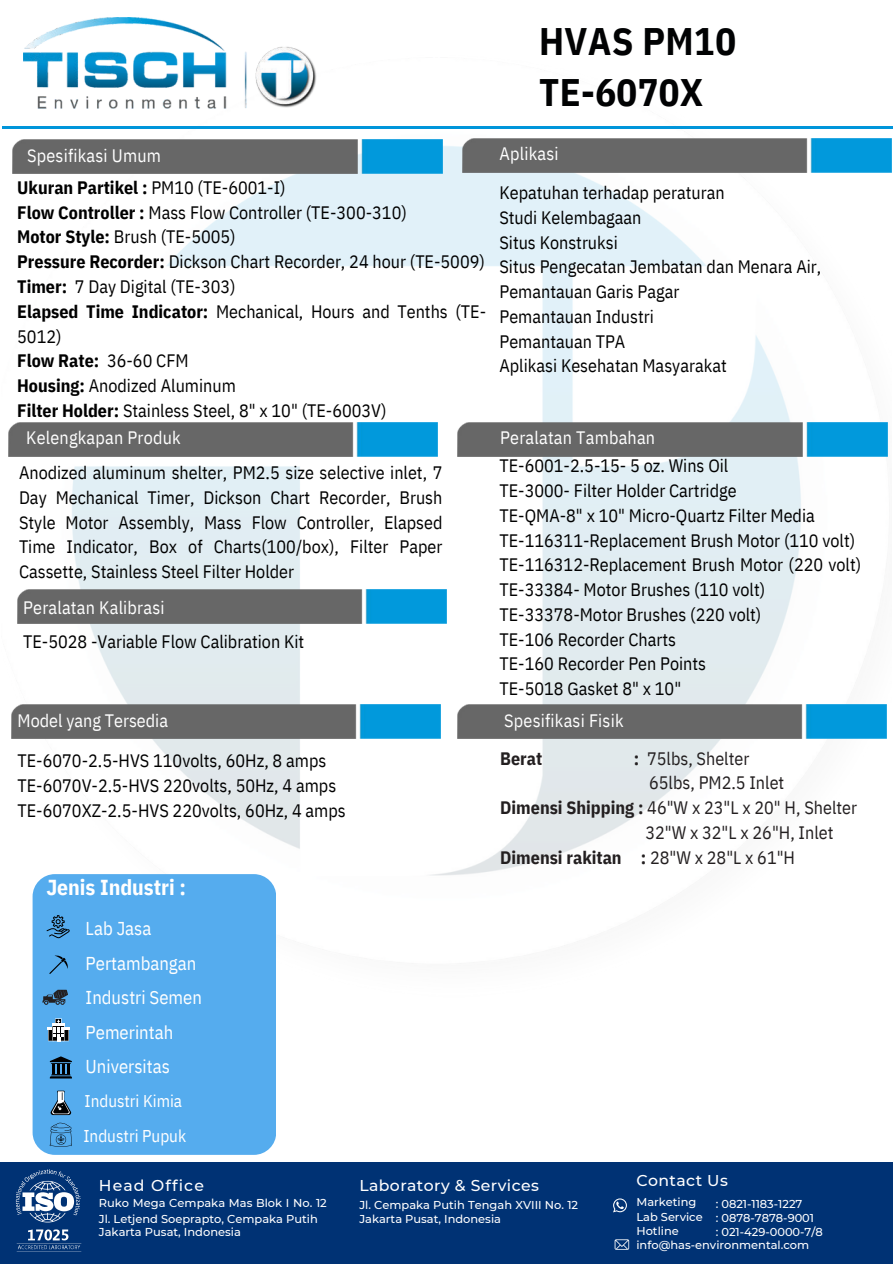
<style>
.page{position:relative;width:893px;height:1264px;background:#fff}
.page>*{position:absolute;margin:0;border:0;box-sizing:border-box;transform-origin:0 0}
.t1{font:700 38.25px "IBM Plex Sans Cond";letter-spacing:.01em;color:#010203}
.t2{font:700 21.6px "IBM Plex Sans Cond";color:#fff}
.t3{font:18.6px "IBM Plex Sans Cond";color:#fff}
.t4{font:18px/24.8px "IBM Plex Sans Cond";color:#000}
.t5{font:18px "IBM Plex Sans Cond";letter-spacing:.01em;color:#fff}
.t6{font:18px "IBM Plex Sans Cond";color:#231f20}
.t7{font:700 18px "IBM Plex Sans Cond";color:#000}
.t8{font:700 18px "IBM Plex Sans Cond";color:#231f20}
.t9{font:17.1px "IBM Plex Sans Cond";color:#fff}
.t10{font:16.95px "IBM Plex Sans Cond";color:#fff}
.t11{font:500 15.6px "Montserrat";letter-spacing:.025em;color:#fff}
.t12{font:500 15.6px "Montserrat";letter-spacing:.075em;color:#fff}
.t13{font:500 11.4px/16.2px "Montserrat";color:#fff}
.s1{font-weight:400}
.s2{font-weight:700}
</style>
<div class="page">
<img style="left:8px;top:52px;width:883px;height:962px">
<hr style="left:2px;top:126px;width:890px;height:3px;background:#0095da">
<img style="left:457px;top:704px;width:429px;height:34px">
<img style="left:458px;top:422px;width:429px;height:34px">
<img style="left:462px;top:139px;width:429px;height:34px">
<img style="left:8px;top:422px;width:429px;height:34px">
<img style="left:13px;top:140px;width:429px;height:34px">
<img style="left:24px;top:18px;width:293px;height:91px">
<img style="left:17px;top:590px;width:429px;height:33px">
<img style="left:11px;top:704px;width:429px;height:34px">
<div style="left:33px;top:874px;width:243px;height:280px;background:#55acee;border-radius:22px"></div>
<svg style="left:47px;top:915px;width:23px;height:23px"></svg>
<svg style="left:50px;top:955px;width:18px;height:19px"></svg>
<svg style="left:42px;top:989px;width:26px;height:15px"></svg>
<svg style="left:50px;top:1056px;width:22px;height:22px"></svg>
<hr style="left:47px;top:1027px;width:22px;height:2px;background:#fff">
<svg style="left:48px;top:1018px;width:21px;height:23px"></svg>
<svg style="left:50px;top:1090px;width:22px;height:25px"></svg>
<svg style="left:50px;top:1122px;width:22px;height:24px"></svg>
<div style="left:0;top:1162px;width:892px;height:101px;background:#003274"></div>
<svg style="left:16px;top:1169px;width:65px;height:53px"></svg>
<svg style="left:17px;top:1229px;width:64px;height:21px"></svg>
<svg style="left:613px;top:1198px;width:13px;height:14px"></svg>
<svg style="left:614px;top:1239px;width:15px;height:10px"></svg>
<p class="t1" style="left:539px;top:16px;width:198px">HVAS PM10</p>
<p class="t1" style="left:539px;top:67px;width:166px">TE-6070X</p>
<p class="t5" style="left:27px;top:144px;width:135px">Spesifikasi Umum</p>
<p class="t5" style="left:499px;top:141px;width:61px">Aplikasi</p>
<p class="t7" style="left:17px;top:175px;width:270px">Ukuran Partikel : <span class="s1">PM10 (TE-6001-I)</span></p>
<p class="t4" style="left:17px;top:199px;width:391px"><span class="s2">Flow Controller :</span> Mass Flow Controller (TE-300-310)</p>
<p class="t4" style="left:17px;top:224px;width:220px"><span class="s2">Motor Style:</span> Brush (TE-5005)</p>
<p class="t4" style="left:17px;top:249px;width:469px"><span class="s2">Pressure Recorder:</span> Dickson Chart Recorder, 24 hour (TE-5009)</p>
<p class="t4" style="left:17px;top:274px;width:220px"><span class="s2">Timer:</span> 7 Day Digital (TE-303)</p>
<p class="t4" style="left:17px;top:298px;width:470px"><span class="s2">Elapsed Time Indicator:</span> Mechanical, Hours and Tenths (TE-<br>5012)</p>
<p class="t7" style="left:17px;top:349px;width:173px">Flow Rate: <span class="s1">36-60 CFM</span></p>
<p class="t4" style="left:17px;top:373px;width:220px"><span class="s2">Housing:</span> Anodized Aluminum</p>
<p class="t4" style="left:17px;top:397px;width:371px"><span class="s2">Filter Holder:</span> Stainless Steel, 8" x 10" (TE-6003V)</p>
<p class="t4" style="left:499px;top:180px;width:227px">Kepatuhan terhadap peraturan</p>
<p class="t4" style="left:499px;top:205px;width:143px">Studi Kelembagaan</p>
<p class="t4" style="left:499px;top:229px;width:120px">Situs Konstruksi</p>
<p class="t4" style="left:499px;top:254px;width:323px">Situs Pengecatan Jembatan dan Menara Air,</p>
<p class="t4" style="left:499px;top:279px;width:181px">Pemantauan Garis Pagar</p>
<p class="t4" style="left:499px;top:304px;width:156px">Pemantauan Industri</p>
<p class="t4" style="left:499px;top:328px;width:127px">Pemantauan TPA</p>
<p class="t4" style="left:499px;top:353px;width:229px">Aplikasi Kesehatan Masyarakat</p>
<p class="t5" style="left:26px;top:426px;width:156px">Kelengkapan Produk</p>
<p class="t5" style="left:500px;top:426px;width:156px">Peralatan Tambahan</p>
<p class="t4" style="left:19px;top:460px;width:425px;text-align:justify">Anodized aluminum shelter, PM2.5 size selective inlet, 7<br>Day Mechanical Timer, Dickson Chart Recorder, Brush Style Motor Assembly, Mass Flow Controller, Elapsed Time Indicator, Box of Charts(100/box), Filter Paper Cassette, Stainless Steel Filter Holder</p>
<p class="t4" style="left:499px;top:453px;width:230px">TE-6001-2.5-15- 5 oz. Wins Oil</p>
<p class="t4" style="left:499px;top:478px;width:239px">TE-3000- Filter Holder Cartridge</p>
<p class="t4" style="left:499px;top:502px;width:317px">TE-QMA-8" x 10" Micro-Quartz Filter Media</p>
<p class="t4" style="left:499px;top:527px;width:357px">TE-116311-Replacement Brush Motor (110 volt)</p>
<p class="t4" style="left:499px;top:552px;width:363px">TE-116312-Replacement Brush Motor (220 volt)<br>TE-33384- Motor Brushes (110 volt)</p>
<p class="t4" style="left:499px;top:601px;width:263px">TE-33378-Motor Brushes (220 volt)</p>
<p class="t4" style="left:499px;top:626px;width:178px">TE-106 Recorder Charts</p>
<p class="t4" style="left:499px;top:651px;width:208px">TE-160 Recorder Pen Points</p>
<p class="t4" style="left:499px;top:676px;width:183px">TE-5018 Gasket 8" x 10"</p>
<p class="t5" style="left:23px;top:596px;width:143px">Peralatan Kalibrasi</p>
<p class="t4" style="left:23px;top:628px;width:282px">TE-5028 -Variable Flow Calibration Kit</p>
<p class="t5" style="left:18px;top:708px;width:152px">Model yang Tersedia</p>
<p class="t4" style="left:18px;top:747px;width:310px">TE-6070-2.5-HVS 110volts, 60Hz, 8 amps</p>
<p class="t4" style="left:18px;top:772px;width:320px">TE-6070V-2.5-HVS 220volts, 50Hz, 4 amps</p>
<p class="t4" style="left:18px;top:797px;width:330px">TE-6070XZ-2.5-HVS 220volts, 60Hz, 4 amps</p>
<p class="t2" style="left:46px;top:872px;width:141px">Jenis Industri :</p>
<p class="t3" style="left:86px;top:916px;width:67px">Lab Jasa</p>
<p class="t3" style="left:86px;top:950px;width:112px">Pertambangan</p>
<p class="t3" style="left:86px;top:985px;width:118px">Industri Semen</p>
<p class="t3" style="left:86px;top:1019px;width:89px">Pemerintah</p>
<p class="t3" style="left:86px;top:1053px;width:86px">Universitas</p>
<p class="t10" style="left:85px;top:1089px;width:99px">Industri Kimia</p>
<p class="t9" style="left:83px;top:1124px;width:104px">Industri Pupuk</p>
<p class="t5" style="left:504px;top:708px;width:121px">Spesifikasi Fisik</p>
<p class="t8" style="left:500px;top:746px;width:44px">Berat</p>
<p class="t6" style="left:634px;top:746px;width:117px"><span class="s2">:</span> 75lbs, Shelter</p>
<p class="t6" style="left:649px;top:771px;width:137px">65lbs, PM2.5 Inlet</p>
<p class="t6" style="left:500px;top:795px;width:358px"><span class="s2">Dimensi Shipping :</span> 46"W x 23"L x 20" H, Shelter</p>
<p class="t6" style="left:645px;top:820px;width:190px">32"W x 32"L x 26"H, Inlet</p>
<p class="t8" style="left:500px;top:845px;width:296px">Dimensi rakitan : <span class="s1">28"W x 28"L x 61"H</span></p>
<p class="t5" style="left:375px;top:1164px;width:151px">www.tisch-env.com</p>
<p class="t12" style="left:99px;top:1176px;width:107px">Head Office</p>
<p class="t11" style="left:359px;top:1175px;width:181px">Laboratory &amp; Services</p>
<p class="t11" style="left:636px;top:1171px;width:93px">Contact Us</p>
<p class="t13" style="left:99px;top:1194px;width:229px">Ruko Mega Cempaka Mas Blok I No. 12<br>Jl. Letjend Soeprapto, Cempaka Putih</p>
<p class="t13" style="left:99px;top:1224px;width:144px">Jakarta Pusat, Indonesia</p>
<p class="t13" style="left:359px;top:1197px;width:220px;line-height:14.2px">Jl. Cempaka Putih Tengah XVIII No. 12<br>Jakarta Pusat, Indonesia</p>
<p class="t13" style="left:636px;top:1194px;width:61px">Marketing</p>
<p class="t13" style="left:636px;top:1208px;width:68px">Lab Service</p>
<p class="t13" style="left:636px;top:1222px;width:44px">Hotline</p>
<p class="t13" style="left:715px;top:1195px;width:88px">: 0821-1183-1227</p>
<p class="t13" style="left:715px;top:1209px;width:100px">: 0878-7878-9001</p>
<p class="t13" style="left:715px;top:1223px;width:109px">: 021-429-0000-7/8</p>
<p class="t13" style="left:636px;top:1236px;width:174px">info@has-environmental.com</p>
</div>
